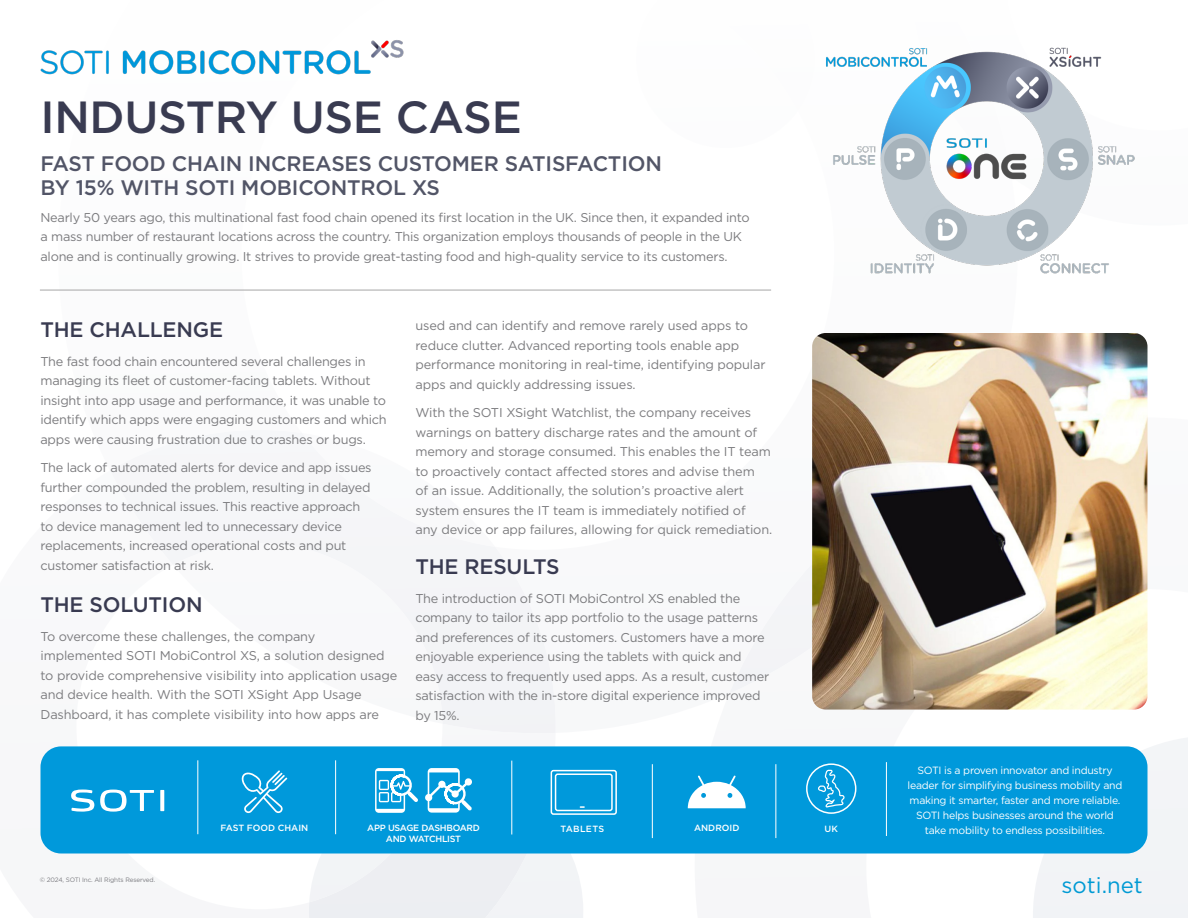
<style>
.page{position:relative;width:1188px;height:918px;background:#fff}
.page>*{position:absolute;margin:0;border:0;box-sizing:border-box;transform-origin:0 0}
.t1{font:500 45px "Gotham";letter-spacing:-.01em;color:#393b51}
.t2{font:22.2px "Gotham";color:#009ad4}
.t3{font:500 21px/24px "Gotham";letter-spacing:-.01em;color:#525567}
.t4{font:500 21px "Gotham";letter-spacing:-.01em;color:#393b51}
.t5{font:12.75px/19.5px "Gotham";letter-spacing:-.02em;color:#7b7b7e}
.t6{font:10.5px/15px "Gotham";letter-spacing:-.025em;color:#fff;text-align:center}
.t7{font:500 9px/10.5px "Gotham";letter-spacing:-.03em;color:#fff;text-align:center}
.t8{font:500 9px "Gotham";color:#fff}
.t9{font:500 9px "Gotham";letter-spacing:.04em;color:#fff}
.t10{font:6.3px "Gotham";letter-spacing:-.02em;color:#7c7c81}
</style>
<div class="page">
<svg style="left:730px;top:565px;width:82px;height:128px"></svg>
<svg style="left:162px;top:544px;width:393px;height:189px"></svg>
<svg style="left:1033px;top:738px;width:155px;height:180px"></svg>
<div style="left:40px;top:746px;width:1108px;height:108px;background:#0099db;border-radius:21px"></div>
<svg style="left:100px;top:790px;width:54px;height:22px"></svg>
<svg style="left:160px;top:790px;width:4px;height:21px"></svg>
<svg style="left:71px;top:790px;width:23px;height:22px"></svg>
<svg style="left:688px;top:775px;width:58px;height:33px"></svg>
<hr style="left:40px;top:290px;width:731px;height:1px;background:#a6a6a6">
<hr style="left:512px;top:761px;width:1px;height:74px;background:#fff">
<hr style="left:335px;top:760px;width:1px;height:74px;background:#fff">
<hr style="left:198px;top:760px;width:1px;height:74px;background:#fff">
<hr style="left:652px;top:764px;width:1px;height:74px;background:#fff">
<hr style="left:776px;top:764px;width:1px;height:74px;background:#fff">
<hr style="left:886px;top:762px;width:1px;height:74px;background:#fff">
<img style="left:812px;top:333px;width:336px;height:377px">
<img style="left:826px;top:47px;width:309px;height:227px">
<img style="left:40px;top:40px;width:364px;height:35px">
<div style="left:551px;top:770px;width:66px;height:45px;border:2px solid #fff;border-radius:2px"></div>
<div style="left:555px;top:773px;width:58px;height:38px;border:2px solid #fff;border-radius:2px"></div>
<div style="left:806px;top:763px;width:50px;height:51px;border:2px solid #fff;border-radius:50%"></div>
<svg style="left:818px;top:770px;width:27px;height:38px"></svg>
<svg style="left:241px;top:770px;width:46px;height:43px"></svg>
<svg style="left:309px;top:768px;width:275px;height:150px"></svg>
<p class="t1" style="left:40px;top:87px;width:483px">INDUSTRY USE CASE</p>
<p class="t3" style="left:40px;top:151px;width:623px">FAST FOOD CHAIN INCREASES CUSTOMER SATISFACTION<br>BY 15% WITH SOTI MOBICONTROL XS</p>
<p class="t5" style="left:40px;top:207px;width:711px">Nearly 50 years ago, this multinational fast food chain opened its first location in the UK. Since then, it expanded into a mass number of restaurant locations across the country. This organization employs thousands of people in the UK alone and is continually growing. It strives to provide great-tasting food and high-quality service to its customers.</p>
<p class="t4" style="left:40px;top:316px;width:184px">THE CHALLENGE</p>
<p class="t5" style="left:40px;top:351px;width:348px">The fast food chain encountered several challenges in managing its fleet of customer-facing tablets. Without insight into app usage and performance, it was unable to identify which apps were engaging customers and which apps were causing frustration due to crashes or bugs.</p>
<p class="t5" style="left:40px;top:458px;width:333px">The lack of automated alerts for device and app issues further compounded the problem, resulting in delayed responses to technical issues. This reactive approach to device management led to unnecessary device replacements, increased operational costs and put customer satisfaction at risk.</p>
<p class="t4" style="left:40px;top:591px;width:164px">THE SOLUTION</p>
<p class="t5" style="left:40px;top:626px;width:358px">To overcome these challenges, the company implemented SOTI MobiControl XS, a solution designed to provide comprehensive visibility into application usage and device health. With the SOTI XSight App Usage Dashboard, it has complete visibility into how apps are</p>
<p class="t5" style="left:416px;top:316px;width:352px">used and can identify and remove rarely used apps to reduce clutter. Advanced reporting tools enable app performance monitoring in real-time, identifying popular apps and quickly addressing issues.</p>
<p class="t5" style="left:416px;top:403px;width:358px">With the SOTI XSight Watchlist, the company receives warnings on battery discharge rates and the amount of memory and storage consumed. This enables the IT team to proactively contact affected stores and advise them<br>of an issue. Additionally, the solution’s proactive alert system ensures the IT team is immediately notified of<br>any device or app failures, allowing for quick remediation.</p>
<p class="t4" style="left:416px;top:553px;width:146px">THE RESULTS</p>
<p class="t5" style="left:416px;top:588px;width:355px">The introduction of SOTI MobiControl XS enabled the company to tailor its app portfolio to the usage patterns and preferences of its customers. Customers have a more enjoyable experience using the tablets with quick and easy access to frequently used apps. As a result, customer satisfaction with the in-store digital experience improved by 15%.</p>
<p class="t10" style="left:40px;top:876px;width:117px">© 2024, SOTI Inc. All Rights Reserved.</p>
<p class="t8" style="left:221px;top:822px;width:89px">FAST FOOD CHAIN</p>
<p class="t7" style="left:367px;top:823px;width:114px">APP USAGE DASHBOARD<br>AND WATCHLIST</p>
<p class="t9" style="left:560px;top:822px;width:45px">TABLETS</p>
<p class="t8" style="left:694px;top:822px;width:47px">ANDROID</p>
<p class="t7" style="left:825px;top:824px;width:15px">UK</p>
<p class="t6" style="left:908px;top:763px;width:216px">SOTI is a proven innovator and industry leader for simplifying business mobility and making it smarter, faster and more reliable.<br>SOTI helps businesses around the world take mobility to endless possibilities.</p>
<p class="t2" style="left:1062px;top:871px;width:83px">soti.net</p>
</div>
